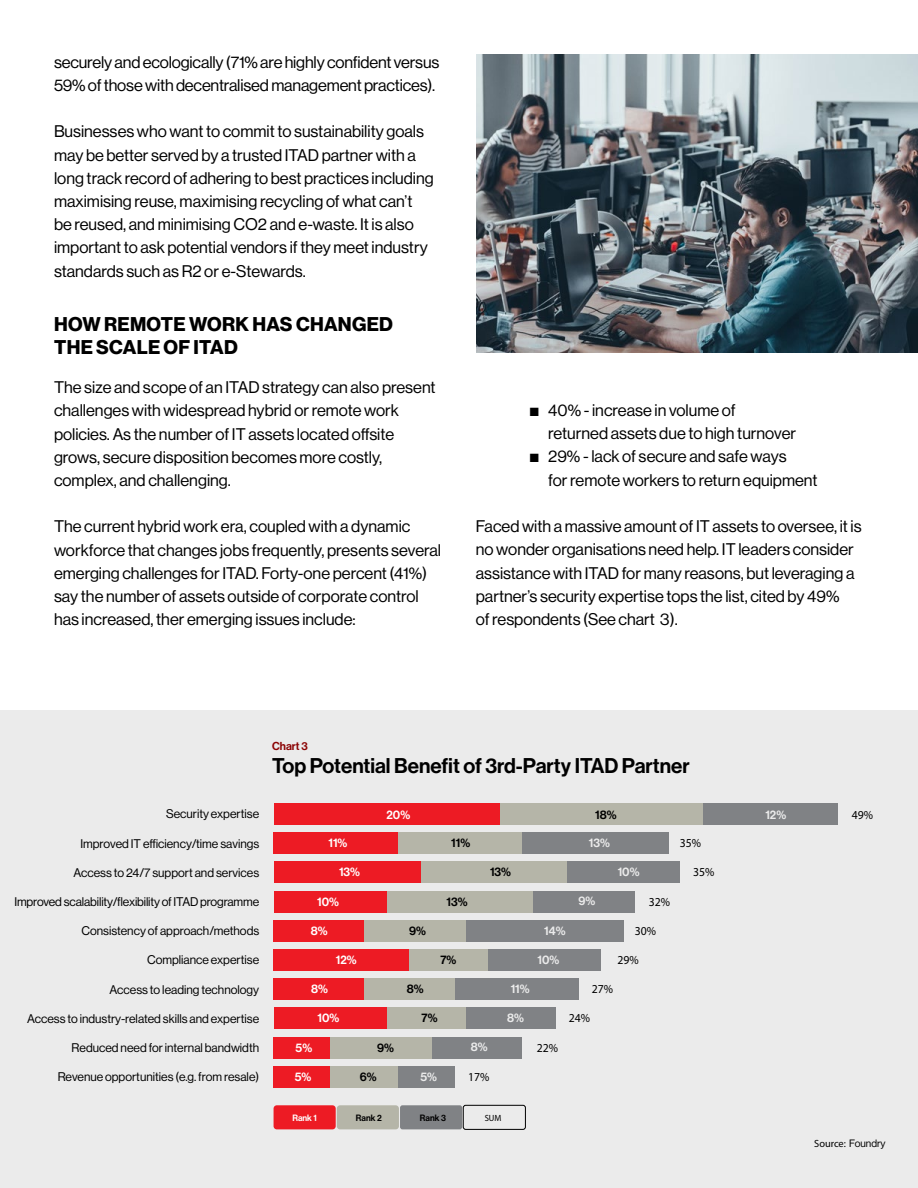
<style>
.page{position:relative;width:918px;height:1188px;background:#fff}
.page>*{position:absolute;margin:0;border:0;box-sizing:border-box;transform-origin:0 0}
.t1{font:20.85px "N Haas Grotesk DS Pro 65 Md";color:#000}
.t2{font:19.5px/23.2px "N Haas Grotesk DS Pro 75 Bd";letter-spacing:.015em;color:#000}
.t3{font:16.5px/23.2px "N Haas Grotesk DS Pro 55 Rg";color:#000}
.t4{font:12.3px "N Haas Grotesk DS Pro 55 Rg";color:#000}
.t5{font:12.15px "N Haas Grotesk DS Pro 95 Blk";color:#000;scale:.96 1}
.t6{font:12.15px "N Haas Grotesk DS Pro 65 Md";color:#fff;scale:.96 1}
.t7{font:12.15px "N Haas Grotesk DS Pro 65 Md";color:#ebebeb;scale:.96 1}
.t8{font:12.15px "N Haas Grotesk DS Pro 65 Md";color:#000;scale:.96 1}
.t9{font:11.25px "N Haas Grotesk DS Pro 65 Md";color:#8b0304}
.t10{font:10.5px "N Haas Grotesk DS Pro 66 Md It";color:#000}
.t11{font:9px "N Haas Grotesk DS Pro 65 Md";color:#000;scale:.96 1}
.t12{font:9px "N Haas Grotesk DS Pro 65 Md";color:#fff;scale:.96 1}
.t13{font:9px "N Haas Grotesk DS Pro 95 Blk";color:#000;scale:.96 1}
.s1{font-family:"N Haas Grotesk DS Pro 55 Rg"}
</style>
<div class="page">
<img style="left:477px;top:54px;width:440px;height:298px">
<div style="left:0;top:711px;width:918px;height:477px;background:#ebebeb"></div>
<div style="left:274px;top:1105px;width:62px;height:24px;background:#ed1b24;border-radius:3px"></div>
<div style="left:337px;top:1105px;width:62px;height:24px;background:#b5b5a8;border-radius:3px"></div>
<div style="left:400px;top:1105px;width:62px;height:24px;background:#808285;border-radius:2px"></div>
<div style="left:463px;top:1105px;width:63px;height:25px;border:1px solid #000;border-radius:2px"></div>
<div style="left:702px;top:803px;width:136px;height:21px;background:#808285"></div>
<div style="left:522px;top:833px;width:147px;height:21px;background:#808285"></div>
<div style="left:567px;top:862px;width:113px;height:21px;background:#808285"></div>
<div style="left:533px;top:891px;width:102px;height:21px;background:#808285"></div>
<div style="left:466px;top:920px;width:158px;height:21px;background:#808285"></div>
<div style="left:488px;top:949px;width:113px;height:21px;background:#808285"></div>
<div style="left:454px;top:979px;width:124px;height:21px;background:#808285"></div>
<div style="left:466px;top:1008px;width:90px;height:21px;background:#808285"></div>
<div style="left:432px;top:1037px;width:90px;height:21px;background:#808285"></div>
<div style="left:398px;top:1066px;width:56px;height:21px;background:#808285"></div>
<div style="left:499px;top:803px;width:203px;height:21px;background:#b5b5a8"></div>
<div style="left:398px;top:833px;width:124px;height:21px;background:#b5b5a8"></div>
<div style="left:420px;top:862px;width:147px;height:21px;background:#b5b5a8"></div>
<div style="left:387px;top:891px;width:146px;height:21px;background:#b5b5a8"></div>
<div style="left:364px;top:920px;width:102px;height:21px;background:#b5b5a8"></div>
<div style="left:409px;top:949px;width:79px;height:21px;background:#b5b5a8"></div>
<div style="left:364px;top:979px;width:90px;height:21px;background:#b5b5a8"></div>
<div style="left:387px;top:1008px;width:79px;height:21px;background:#b5b5a8"></div>
<div style="left:330px;top:1037px;width:102px;height:21px;background:#b5b5a8"></div>
<div style="left:330px;top:1066px;width:68px;height:21px;background:#b5b5a8"></div>
<div style="left:274px;top:803px;width:225px;height:21px;background:#ed1b24"></div>
<div style="left:274px;top:833px;width:124px;height:21px;background:#ed1b24"></div>
<div style="left:274px;top:862px;width:146px;height:21px;background:#ed1b24"></div>
<div style="left:274px;top:891px;width:113px;height:21px;background:#ed1b24"></div>
<div style="left:274px;top:920px;width:90px;height:21px;background:#ed1b24"></div>
<div style="left:274px;top:949px;width:135px;height:21px;background:#ed1b24"></div>
<div style="left:274px;top:979px;width:90px;height:21px;background:#ed1b24"></div>
<div style="left:274px;top:1008px;width:113px;height:21px;background:#ed1b24"></div>
<div style="left:274px;top:1037px;width:56px;height:21px;background:#ed1b24"></div>
<div style="left:274px;top:1066px;width:56px;height:21px;background:#ed1b24"></div>
<p class="t3" style="left:54px;top:50px;width:387px">securely and ecologically (71% are highly confident versus<br>59% of those with decentralised management practices).</p>
<p class="t3" style="left:54px;top:120px;width:381px">Businesses who want to commit to sustainability goals may be better served by a trusted ITAD partner with a long track record of adhering to best practices including maximising reuse, maximising recycling of what can’t be reused, and minimising CO2 and e-waste. It is also important to ask potential vendors if they meet industry standards such as R2 or e-Stewards.</p>
<p class="t2" style="left:54px;top:313px;width:340px">HOW REMOTE WORK HAS CHANGED<br>THE SCALE OF ITAD</p>
<p class="t3" style="left:54px;top:376px;width:383px">The size and scope of an ITAD strategy can also present challenges with widespread hybrid or remote work policies. As the number of IT assets located offsite grows, secure disposition becomes more costly, complex, and challenging.</p>
<p class="t3" style="left:54px;top:515px;width:389px">The current hybrid work era, coupled with a dynamic workforce that changes jobs frequently, presents several emerging challenges for ITAD. Forty-one percent (41%) say the number of assets outside of corporate control has increased, ther emerging issues include:</p>
<p class="t3" style="left:548px;top:399px;width:249px;text-indent:-18px">■ 40% - increase in volume of returned assets due to high turnover</p>
<p class="t3" style="left:548px;top:445px;width:271px;text-indent:-18px">■ 29% - lack of secure and safe ways<br>for remote workers to return equipment</p>
<p class="t3" style="left:476px;top:515px;width:387px">Faced with a massive amount of IT assets to oversee, it is no wonder organisations need help. IT leaders consider assistance with ITAD for many reasons, but leveraging a partner’s security expertise tops the list, cited by 49%<br>of respondents (See chart 3).</p>
<p class="t9" style="left:272px;top:739px;width:37px">Chart 3</p>
<p class="t1" style="left:272px;top:753px;width:419px">Top Potential Benefit of 3rd-Party ITAD Partner</p>
<p class="t4" style="left:166px;top:807px;width:95px">Security expertise</p>
<p class="t4" style="left:80px;top:836px;width:180px">Improved IT e ciency/time savings</p>
<p class="t4" style="left:73px;top:865px;width:187px">Access to 24/7 support and services</p>
<p class="t4" style="left:14px;top:895px;width:246px">Improved scalability/flexibility of ITAD programme</p>
<p class="t4" style="left:81px;top:924px;width:179px">Consistency of approach/methods</p>
<p class="t4" style="left:147px;top:953px;width:114px">Compliance expertise</p>
<p class="t4" style="left:110px;top:982px;width:151px">Access to leading technology</p>
<p class="t4" style="left:27px;top:1011px;width:234px">Access to industry-related skills and expertise</p>
<p class="t4" style="left:72px;top:1041px;width:189px">Reduced need for internal bandwidth</p>
<p class="t4" style="left:58px;top:1070px;width:203px">Revenue opportunities (e.g. from resale)</p>
<p class="t6" style="left:387px;top:807px;width:26px">20%</p>
<p class="t8" style="left:595px;top:807px;width:24px">18%</p>
<p class="t6" style="left:328px;top:836px;width:21px">11%</p>
<p class="t6" style="left:339px;top:865px;width:23px">13%</p>
<p class="t6" style="left:317px;top:894px;width:24px">10%</p>
<p class="t6" style="left:311px;top:923px;width:19px">8%</p>
<p class="t6" style="left:336px;top:953px;width:23px">12%</p>
<p class="t6" style="left:311px;top:982px;width:19px">8%</p>
<p class="t6" style="left:317px;top:1011px;width:24px">10%</p>
<p class="t6" style="left:296px;top:1040px;width:19px">5%</p>
<p class="t6" style="left:295px;top:1069px;width:19px">5%</p>
<p class="t8" style="left:377px;top:1040px;width:19px">9%</p>
<p class="t8" style="left:360px;top:1070px;width:19px">6%</p>
<p class="t8" style="left:451px;top:836px;width:21px">11%</p>
<p class="t7" style="left:589px;top:836px;width:23px">13%</p>
<p class="t8" style="left:490px;top:865px;width:23px">13%</p>
<p class="t7" style="left:618px;top:865px;width:24px">10%</p>
<p class="t8" style="left:409px;top:924px;width:19px">9%</p>
<p class="t8" style="left:446px;top:894px;width:23px">13%</p>
<p class="t8" style="left:440px;top:953px;width:18px">7%</p>
<p class="t7" style="left:544px;top:923px;width:24px">14%</p>
<p class="t7" style="left:537px;top:953px;width:24px">10%</p>
<p class="t7" style="left:578px;top:894px;width:19px">9%</p>
<p class="t5" style="left:649px;top:894px;width:24px">32%</p>
<p class="t5" style="left:635px;top:923px;width:24px">30%</p>
<p class="t5" style="left:618px;top:952px;width:24px">29%</p>
<p class="t8" style="left:407px;top:982px;width:19px">8%</p>
<p class="t8" style="left:422px;top:1011px;width:18px">7%</p>
<p class="t7" style="left:511px;top:982px;width:21px">11%</p>
<p class="t7" style="left:507px;top:1011px;width:19px">8%</p>
<p class="t5" style="left:592px;top:982px;width:24px">27%</p>
<p class="t5" style="left:569px;top:1011px;width:24px">24%</p>
<p class="t7" style="left:420px;top:1069px;width:19px">5%</p>
<p class="t7" style="left:471px;top:1040px;width:19px">8%</p>
<p class="t5" style="left:468px;top:1069px;width:24px">17%</p>
<p class="t5" style="left:537px;top:1040px;width:24px">22%</p>
<p class="t5" style="left:680px;top:836px;width:24px">35%</p>
<p class="t5" style="left:693px;top:865px;width:24px">35%</p>
<p class="t12" style="left:292px;top:1113px;width:27px">Rank 1</p>
<p class="t11" style="left:356px;top:1113px;width:28px">Rank 2</p>
<p class="t11" style="left:420px;top:1113px;width:29px">Rank 3</p>
<p class="t13" style="left:485px;top:1113px;width:19px">SUM</p>
<p class="t7" style="left:765px;top:807px;width:23px">12%</p>
<p class="t5" style="left:852px;top:807px;width:24px">49%</p>
<p class="t10" style="left:814px;top:1137px;width:73px">Source: <span class="s1">Foundry</span></p>
</div>
